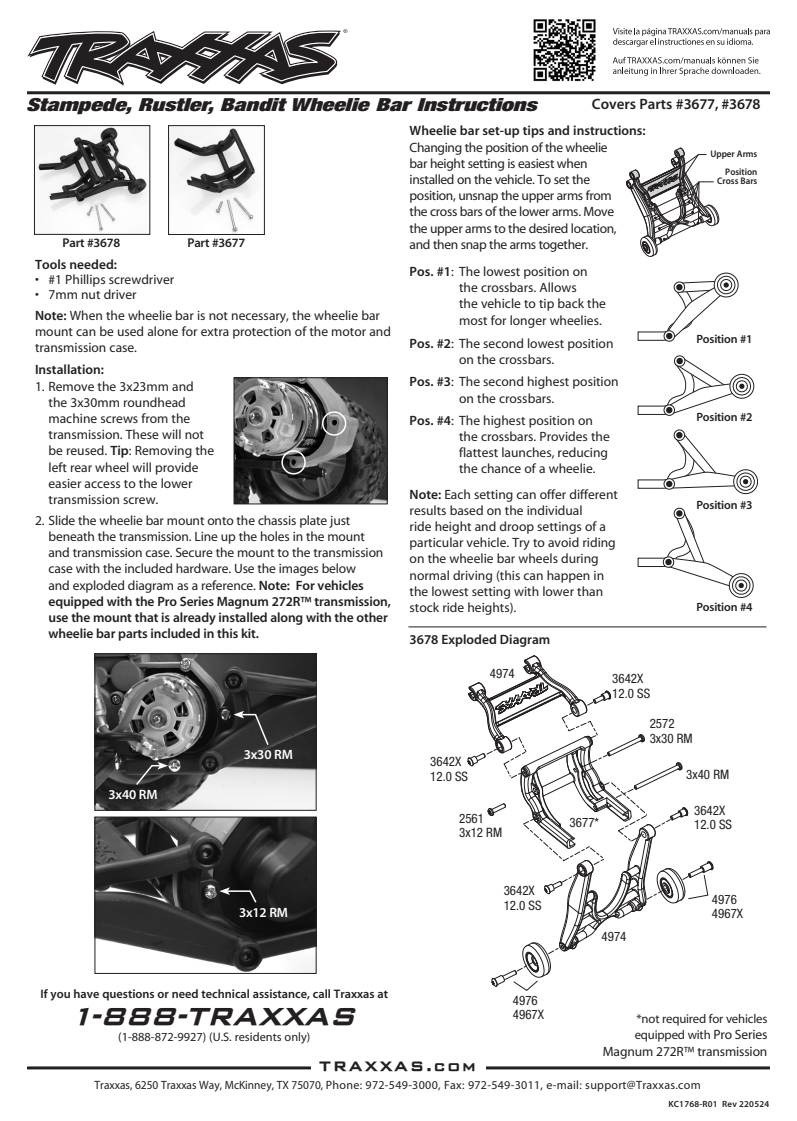
<style>
.page{position:relative;width:797px;height:1121px;background:#fff}
.page>*{position:absolute;margin:0;border:0;box-sizing:border-box;transform-origin:0 0}
.t1{font:32.4px "Bank Gothic Bol Ita BT";color:#231f20}
.t2{font:italic 900 condensed 18px "Helvetica Neue LT Std";color:#231f20;scale:1.33 1}
.t3{font:18px "Bank Gothic Bold BT";letter-spacing:.1em;color:#231f20}
.t4{font:600 15px "Myriad";color:#231f20}
.t5{font:13.5px/16.2px "Myriad";color:#231f20}
.t6{font:13.5px/16.2px "Myriad";letter-spacing:-.025em;color:#231f20}
.t7{font:600 13.5px "Myriad";color:#231f20}
.t8{font:600 13.5px "Myriad";letter-spacing:-.015em;color:#fff}
.t9{font:condensed 13.05px/14.4px "Helvetica Neue LT Std";color:#231f20}
.t10{font:12.75px/16.2px "Myriad";letter-spacing:-.015em;color:#231f20}
.t11{font:600 12.75px "Myriad";letter-spacing:-.015em;color:#231f20}
.t12{font:600 12.3px "Myriad";color:#231f20}
.t13{font:12.3px "Myriad";color:#231f20}
.t14{font:12px "Myriad";letter-spacing:.025em;color:#231f20;scale:.95 1}
.t15{font:600 12px "Myriad";letter-spacing:-.015em;color:#231f20}
.t16{font:600 9.6px "Myriad";color:#231f20;scale:.95 1}
.t17{font:600 9px "Myriad";letter-spacing:.025em;color:#231f20}
.s1{font-weight:600}
.s2{font-size:13.5px}
</style>
<div class="page">
<svg style="left:27px;top:29px;width:320px;height:57px"></svg>
<hr style="left:27px;top:91px;width:743px;height:3px;background:#231f20">
<hr style="left:27px;top:1066px;width:284px;height:3px;background:#231f20">
<hr style="left:486px;top:1066px;width:284px;height:3px;background:#231f20">
<img style="left:36px;top:127px;width:111px;height:106px">
<div style="left:34px;top:125px;width:116px;height:110px;border:1px solid #231f20"></div>
<img style="left:170px;top:127px;width:85px;height:106px">
<div style="left:168px;top:125px;width:97px;height:110px;border:1px solid #231f20"></div>
<svg style="left:626px;top:148px;width:93px;height:109px"></svg>
<img style="left:97px;top:655px;width:217px;height:153px">
<div style="left:95px;top:653px;width:221px;height:157px;border:1px solid #231f20"></div>
<svg style="left:233px;top:710px;width:37px;height:36px"></svg>
<svg style="left:134px;top:762px;width:34px;height:24px"></svg>
<img style="left:97px;top:819px;width:217px;height:152px">
<div style="left:95px;top:817px;width:221px;height:156px;border:1px solid #231f20"></div>
<svg style="left:219px;top:887px;width:39px;height:17px"></svg>
<svg style="left:637px;top:507px;width:117px;height:91px"></svg>
<svg style="left:637px;top:273px;width:102px;height:69px"></svg>
<div style="left:663px;top:404px;width:12px;height:12px;border:1px solid #231f20;border-radius:50%"></div>
<svg style="left:637px;top:355px;width:118px;height:60px"></svg>
<svg style="left:637px;top:429px;width:121px;height:66px"></svg>
<svg style="left:467px;top:655px;width:246px;height:335px"></svg>
<img style="left:235px;top:379px;width:150px;height:123px">
<div style="left:233px;top:377px;width:154px;height:127px;border:1px solid #231f20"></div>
<div style="left:281px;top:450px;width:25px;height:24px;border:2px solid #fff;border-radius:50%"></div>
<div style="left:322px;top:411px;width:24px;height:25px;border:2px solid #fff;border-radius:50%"></div>
<hr style="left:408px;top:626px;width:358px;height:1px;background:#231f20">
<img style="left:533px;top:19px;width:63px;height:63px">
<svg style="left:612px;top:57px;width:148px;height:19px"></svg>
<svg style="left:612px;top:28px;width:158px;height:19px"></svg>
<p class="t2" style="left:26px;top:93px;width:385px">Stampede, Rustler, Bandit Wheelie Bar Instructions</p>
<p class="t4" style="left:591px;top:96px;width:170px">Covers Parts #3677, #3678</p>
<p class="t11" style="left:62px;top:237px;width:59px">Part #3678</p>
<p class="t11" style="left:187px;top:237px;width:59px">Part #3677</p>
<p class="t7" style="left:35px;top:258px;width:83px">Tools needed:</p>
<p class="t5" style="left:35px;top:272px;width:141px">• #1 Phillips screwdriver</p>
<p class="t5" style="left:35px;top:287px;width:103px">• 7mm nut driver</p>
<p class="t5" style="left:35px;top:308px;width:357px"><span class="s1">Note:</span> When the wheelie bar is not necessary, the wheelie bar mount can be used alone for extra protection of the motor and transmission case.</p>
<p class="t7" style="left:35px;top:363px;width:70px">Installation:</p>
<p class="t5" style="left:49px;top:378px;width:167px;text-indent:-14px">1. Remove the 3x23mm and the 3x30mm roundhead machine screws from the transmission. These will not be reused. <span class="s1">Tip</span>: Removing the left rear wheel will provide easier access to the lower transmission screw.</p>
<p class="t5" style="left:49px;top:513px;width:344px;text-indent:-14px">2. Slide the wheelie bar mount onto the chassis plate just beneath the transmission. Line up the holes in the mount<br>and transmission case. Secure the mount to the transmission case with the included hardware. Use the images below<br>and exploded diagram as a reference. <span class="s1">Note: For vehicles equipped with the Pro Series Magnum 272R™ transmission, use the mount that is already installed along with the other wheelie bar parts included in this kit.</span></p>
<p class="t8" style="left:108px;top:787px;width:51px">3x40 RM</p>
<p class="t8" style="left:244px;top:747px;width:51px">3x30 RM</p>
<p class="t7" style="left:409px;top:124px;width:237px">Wheelie bar set-up tips and instructions:</p>
<p class="t6" style="left:409px;top:140px;width:209px">Changing the position of the wheelie bar height setting is easiest when installed on the vehicle. To set the position, unsnap the upper arms from the cross bars of the lower arms. Move the upper arms to the desired location, and then snap the arms together.</p>
<p class="t5" style="left:459px;top:264px;width:148px;text-indent:-49px"><span class="s1">Pos. #1</span>: The lowest position on the crossbars. Allows<br>the vehicle to tip back the most for longer wheelies.</p>
<p class="t5" style="left:459px;top:336px;width:156px;text-indent:-50px"><span class="s1">Pos. #2</span>: The second lowest position on the crossbars.</p>
<p class="t5" style="left:459px;top:374px;width:161px;text-indent:-50px"><span class="s1">Pos. #3</span>: The second highest position on the crossbars.</p>
<p class="t5" style="left:459px;top:413px;width:152px;text-indent:-50px"><span class="s1">Pos. #4</span>: The highest position on the crossbars. Provides the flattest launches, reducing the chance of a wheelie.</p>
<p class="t5" style="left:409px;top:486px;width:210px"><span class="s1">Note:</span> Each setting can offer different results based on the individual<br>ride height and droop settings of a particular vehicle. Try to avoid riding on the wheelie bar wheels during normal driving (this can happen in the lowest setting with lower than stock ride heights).</p>
<p class="t7" style="left:409px;top:633px;width:142px">3678 Exploded Diagram</p>
<p class="t9" style="left:490px;top:666px;width:26px">4974</p>
<p class="t9" style="left:612px;top:671px;width:39px">3642X<br>12.0 SS</p>
<p class="t16" style="left:710px;top:149px;width:51px">Upper Arms</p>
<p class="t16" style="left:725px;top:167px;width:35px">Position</p>
<p class="t16" style="left:717px;top:176px;width:44px">Cross Bars</p>
<p class="t15" style="left:696px;top:333px;width:58px">Position #1</p>
<p class="t15" style="left:696px;top:411px;width:58px">Position #2</p>
<p class="t15" style="left:696px;top:499px;width:58px">Position #3</p>
<p class="t15" style="left:696px;top:601px;width:58px">Position #4</p>
<p class="t9" style="left:430px;top:754px;width:39px">3642X<br>12.0 SS</p>
<p class="t9" style="left:459px;top:810px;width:44px">2561<br>3x12 RM</p>
<p class="t9" style="left:569px;top:815px;width:31px">3677*</p>
<p class="t9" style="left:649px;top:716px;width:44px">2572<br>3x30 RM</p>
<p class="t9" style="left:686px;top:767px;width:44px">3x40 RM</p>
<p class="t9" style="left:694px;top:803px;width:39px">3642X<br>12.0 SS</p>
<p class="t8" style="left:239px;top:905px;width:51px">3x12 RM</p>
<p class="t12" style="left:41px;top:987px;width:349px">If you have questions or need technical assistance, call Traxxas at</p>
<p class="t1" style="left:71px;top:998px;width:288px">1-888-TRAXXAS</p>
<p class="t13" style="left:118px;top:1031px;width:194px">(1-888-872-9927) (U.S. residents only)</p>
<p class="t9" style="left:503px;top:883px;width:39px">3642X<br>12.0 SS</p>
<p class="t9" style="left:513px;top:993px;width:33px;line-height:14px">4976<br>4967X</p>
<p class="t9" style="left:601px;top:929px;width:26px">4974</p>
<p class="t9" style="left:712px;top:892px;width:33px;line-height:14px">4976<br>4967X</p>
<p class="t10" style="left:634px;top:1011px;width:134px">*not required for vehicles equipped with <span class="s2">Pro Series</span></p>
<p class="t5" style="left:603px;top:1043px;width:166px">Magnum 272R™ transmission</p>
<p class="t3" style="left:319px;top:1056px;width:158px">TRAXXAS.com</p>
<p class="t14" style="left:95px;top:1079px;width:639px">Traxxas, 6250 Traxxas Way, McKinney, TX 75070, Phone: 972-549-3000, Fax: 972-549-3011, e-mail: support@Traxxas.com</p>
<p class="t17" style="left:668px;top:1099px;width:102px">KC1768-R01 Rev 220524</p>
</div>
